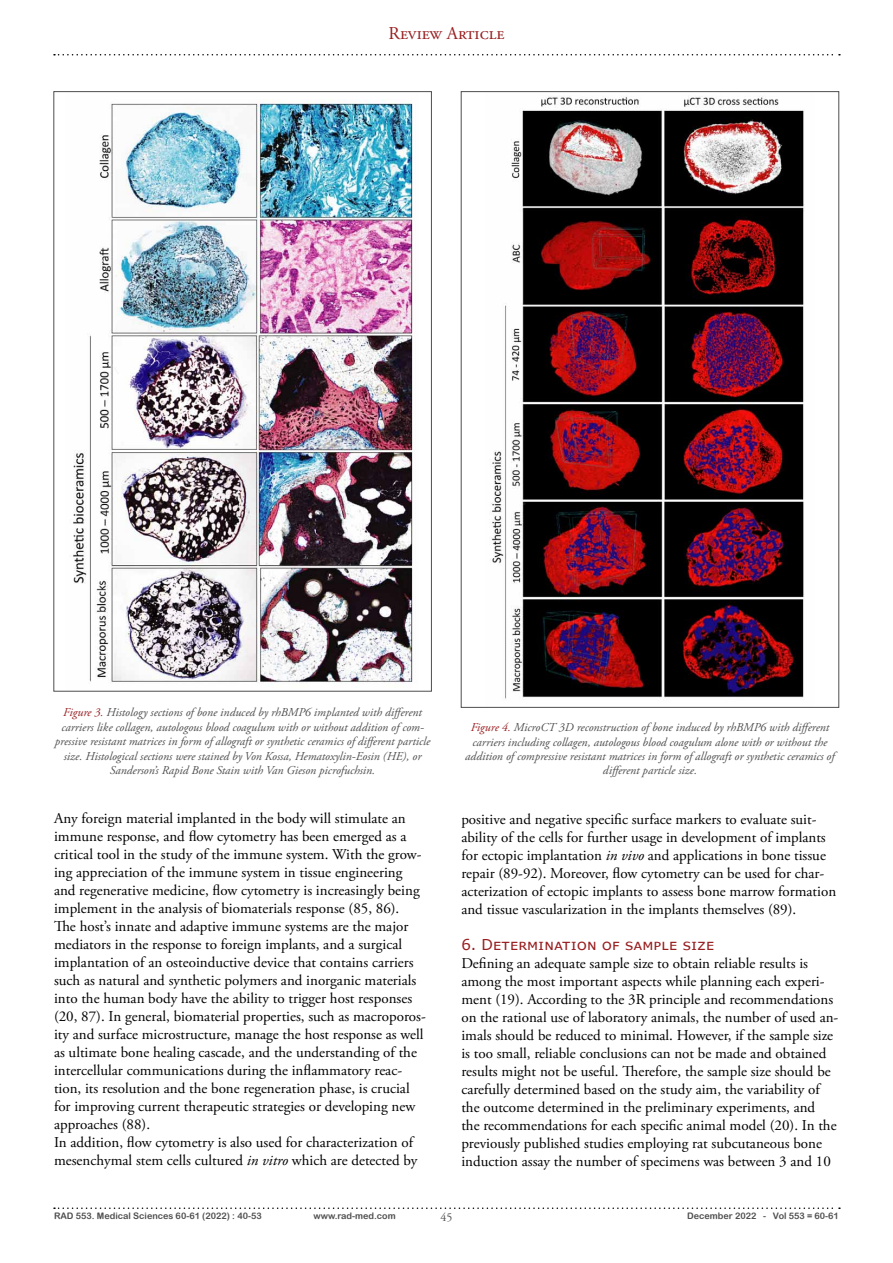
<style>
.page{position:relative;width:893px;height:1263px;background:#fff}
.page>*{position:absolute;margin:0;border:0;box-sizing:border-box;transform-origin:0 0}
.t1{font:18px "Adobe Garamond Pro";color:#981e20}
.t2{font:15px/18px "Adobe Garamond Pro";color:#000}
.t3{font:15px/18px "Adobe Garamond Pro";letter-spacing:-.07em;color:#000}
.t4{font:15px "Verdana";color:#981e20}
.t5{font:italic 12px/14.4px "Adobe Garamond Pro";color:#4e4e4e;text-align:center}
.t6{font:12px "Adobe Garamond Pro";color:#4e4e4e}
.t7{font:9px "Arial Rounded MT Bold";color:#4e4e4e}
.s1{color:#981e20}
.s2{font-style:italic}
</style>
<div class="page">
<svg style="left:54px;top:54px;width:786px;height:2px"></svg>
<svg style="left:54px;top:1207px;width:786px;height:2px"></svg>
<img style="left:72px;top:99px;width:341px;height:585px">
<img style="left:490px;top:96px;width:315px;height:603px">
<p class="t1" style="left:388px;top:23px;width:117px">Review Article</p>
<p class="t5" style="left:55px;top:706px;width:377px"><span class="s1">Figure 3.</span> Histology sections of bone induced by rhBMP6 implanted with different carriers like collagen, autologous blood coagulum with or without addition of com&shy;pressive resistant matrices in form of allograft or synthetic ceramics of different particle size. Histological sections were stained by Von Kossa, Hematoxylin-Eosin (HE), or Sanderson’s Rapid Bone Stain with Van Gieson picrofuchsin.</p>
<p class="t5" style="left:465px;top:720px;width:371px"><span class="s1">Figure 4.</span> MicroCT 3D reconstruction of bone induced by rhBMP6 with different carriers including collagen, autologous blood coagulum alone with or without the addition of compressive resistant matrices in form of allograft or synthetic ceramics of different particle size.</p>
<p class="t2" style="left:54px;top:810px;width:373px">Any foreign material implanted in the body will stimulate an immune response, and flow cytometry has been emerged as a critical tool in the study of the immune system. With the grow&shy;ing appreciation of the immune system in tissue engineering and regenerative medicine, flow cytometry is increasingly being implement in the analysis of biomaterials response (85, 86).<br>The host’s innate and adaptive immune systems are the major mediators in the response to foreign implants, and a surgical implantation of an osteoinductive device that contains carriers such as natural and synthetic polymers and inorganic materials into the human body have the ability to trigger host responses (20, 87). In general, biomaterial properties, such as macroporos&shy;ity and surface microstructure, manage the host response as well as ultimate bone healing cascade, and the understanding of the intercellular communications during the inflammatory reac&shy;tion, its resolution and the bone regeneration phase, is crucial for improving current therapeutic strategies or developing new approaches (88).<br>In addition, flow cytometry is also used for characterization of mesenchymal stem cells cultured <span class="s2">in vitro</span> which are detected by</p>
<p class="t3" style="left:461px;top:810px;width:376px">positive and negative specific surface markers to evaluate suit&shy;ability of the cells for further usage in development of implants for ectopic implantation <span class="s2">in vivo</span> and applications in bone tissue repair (89-92). Moreover, flow cytometry can be used for char&shy;acterization of ectopic implants to assess bone marrow formation and tissue vascularization in the implants themselves (89).</p>
<p class="t4" style="left:461px;top:934px;width:255px">6. Determination of sample size</p>
<p class="t2" style="left:461px;top:954px;width:379px">Defining an adequate sample size to obtain reliable results is among the most important aspects while planning each experi&shy;ment (19). According to the 3R principle and recommendations on the rational use of laboratory animals, the number of used an&shy;imals should be reduced to minimal. However, if the sample size is too small, reliable conclusions can not be made and obtained results might not be useful. Therefore, the sample size should be carefully determined based on the study aim, the variability of the outcome determined in the preliminary experiments, and<br>the recommendations for each specific animal model (20). In the previously published studies employing rat subcutaneous bone induction assay the number of specimens was between 3 and 10</p>
<p class="t7" style="left:54px;top:1210px;width:209px">RAD 553. Medical Sciences 60-61 (2022) : 40-53</p>
<p class="t7" style="left:313px;top:1210px;width:84px">www.rad-med.com</p>
<p class="t6" style="left:440px;top:1210px;width:13px">45</p>
<p class="t7" style="left:687px;top:1210px;width:153px">December 2022 - Vol 553 = 60-61</p>
</div>
